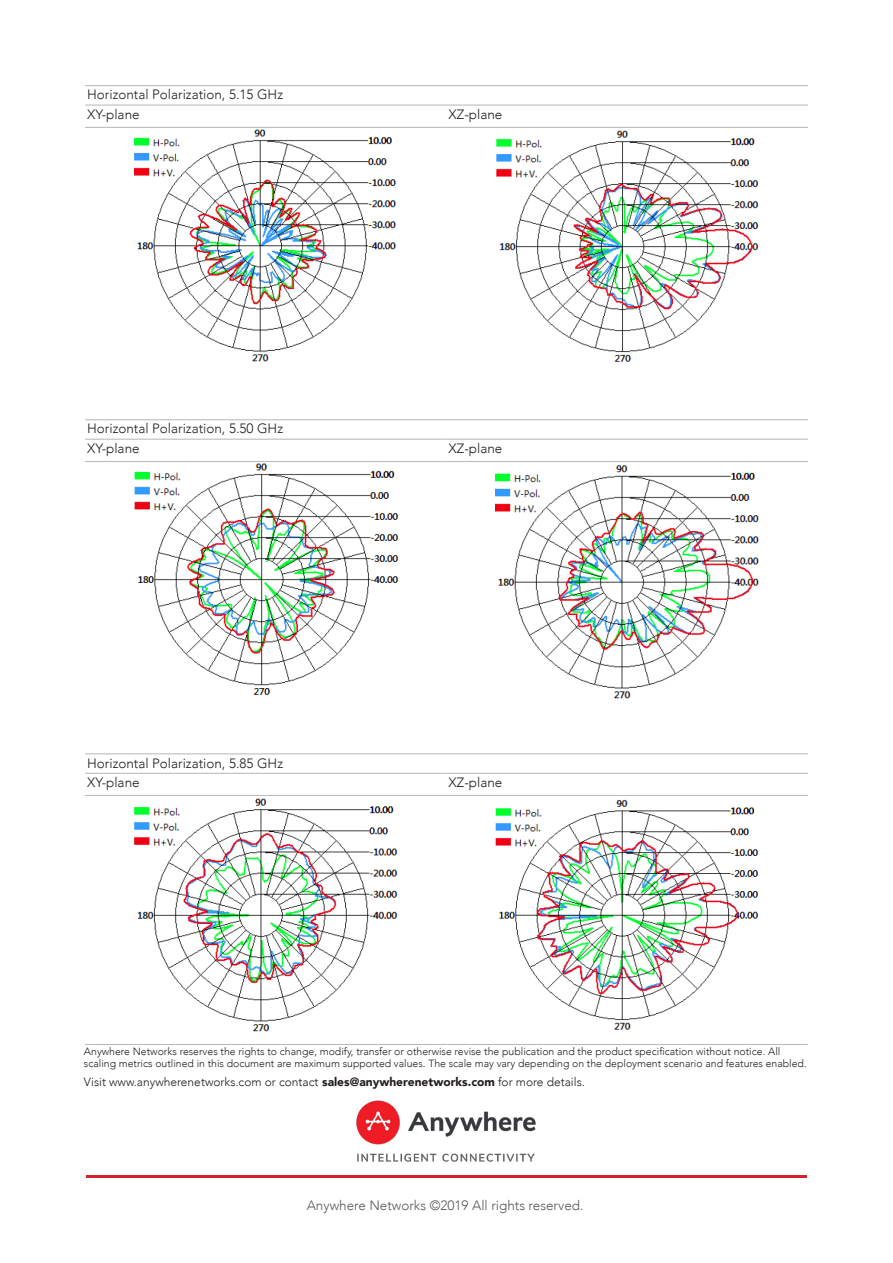
<style>
.page{position:relative;width:893px;height:1263px;background:#fff}
.page>*{position:absolute;margin:0;border:0;box-sizing:border-box;transform-origin:0 0}
.t1{font:300 13.5px "Avenir";color:#231f20}
.t2{font:300 13.5px "Avenir";color:#57585a}
.t3{font:300 12px "Avenir";color:#231f20}
.t4{font:300 10.5px/12.6px "Avenir";color:#231f20}
.s1{font-weight:900}
</style>
<div class="page">
<hr style="left:85px;top:85px;width:361px;height:1px;background:#bcbdc0">
<hr style="left:446px;top:85px;width:362px;height:1px;background:#bcbdc0">
<hr style="left:85px;top:104px;width:361px;height:2px;background:#bcbdc0">
<hr style="left:446px;top:104px;width:362px;height:2px;background:#bcbdc0">
<hr style="left:85px;top:127px;width:361px;height:1px;background:#bcbdc0">
<hr style="left:446px;top:127px;width:362px;height:1px;background:#bcbdc0">
<hr style="left:85px;top:419px;width:361px;height:1px;background:#bcbdc0">
<hr style="left:446px;top:419px;width:362px;height:1px;background:#bcbdc0">
<hr style="left:85px;top:439px;width:361px;height:1px;background:#bcbdc0">
<hr style="left:446px;top:439px;width:362px;height:1px;background:#bcbdc0">
<hr style="left:85px;top:461px;width:361px;height:1px;background:#bcbdc0">
<hr style="left:446px;top:461px;width:362px;height:1px;background:#bcbdc0">
<hr style="left:85px;top:753px;width:361px;height:1px;background:#bcbdc0">
<hr style="left:446px;top:753px;width:362px;height:1px;background:#bcbdc0">
<hr style="left:85px;top:773px;width:361px;height:1px;background:#bcbdc0">
<hr style="left:446px;top:773px;width:362px;height:1px;background:#bcbdc0">
<hr style="left:85px;top:795px;width:361px;height:1px;background:#bcbdc0">
<hr style="left:446px;top:795px;width:362px;height:1px;background:#bcbdc0">
<hr style="left:85px;top:1044px;width:361px;height:1px;background:#bcbdc0">
<hr style="left:446px;top:1044px;width:362px;height:1px;background:#bcbdc0">
<img style="left:135px;top:130px;width:261px;height:232px">
<img style="left:496px;top:130px;width:263px;height:232px">
<img style="left:134px;top:464px;width:263px;height:231px">
<img style="left:496px;top:465px;width:263px;height:234px">
<img style="left:134px;top:798px;width:263px;height:234px">
<img style="left:495px;top:799px;width:263px;height:231px">
<img style="left:356px;top:1100px;width:180px;height:62px">
<hr style="left:86px;top:1175px;width:721px;height:3px;background:#d1232a">
<p class="t1" style="left:87px;top:87px;width:197px">Horizontal Polarization, 5.15 GHz</p>
<p class="t1" style="left:87px;top:106px;width:54px">XY-plane</p>
<p class="t1" style="left:449px;top:106px;width:55px">XZ-plane</p>
<p class="t1" style="left:87px;top:421px;width:197px">Horizontal Polarization, 5.50 GHz</p>
<p class="t1" style="left:87px;top:440px;width:54px">XY-plane</p>
<p class="t1" style="left:449px;top:440px;width:55px">XZ-plane</p>
<p class="t1" style="left:87px;top:755px;width:197px">Horizontal Polarization, 5.85 GHz</p>
<p class="t1" style="left:87px;top:774px;width:54px">XY-plane</p>
<p class="t1" style="left:449px;top:774px;width:55px">XZ-plane</p>
<p class="t4" style="left:84px;top:1045px;width:724px">Anywhere Networks reserves the rights to change, modify, transfer or otherwise revise the publication and the product specification without notice. All scaling metrics outlined in this document are maximum supported values. The scale may vary depending on the deployment scenario and features enabled.</p>
<p class="t3" style="left:84px;top:1074px;width:502px">Visit www.anywherenetworks.com or contact <span class="s1">sales@anywherenetworks.com</span> for more details.</p>
<p class="t2" style="left:307px;top:1197px;width:278px">Anywhere Networks ©2019 All rights reserved.</p>
</div>
